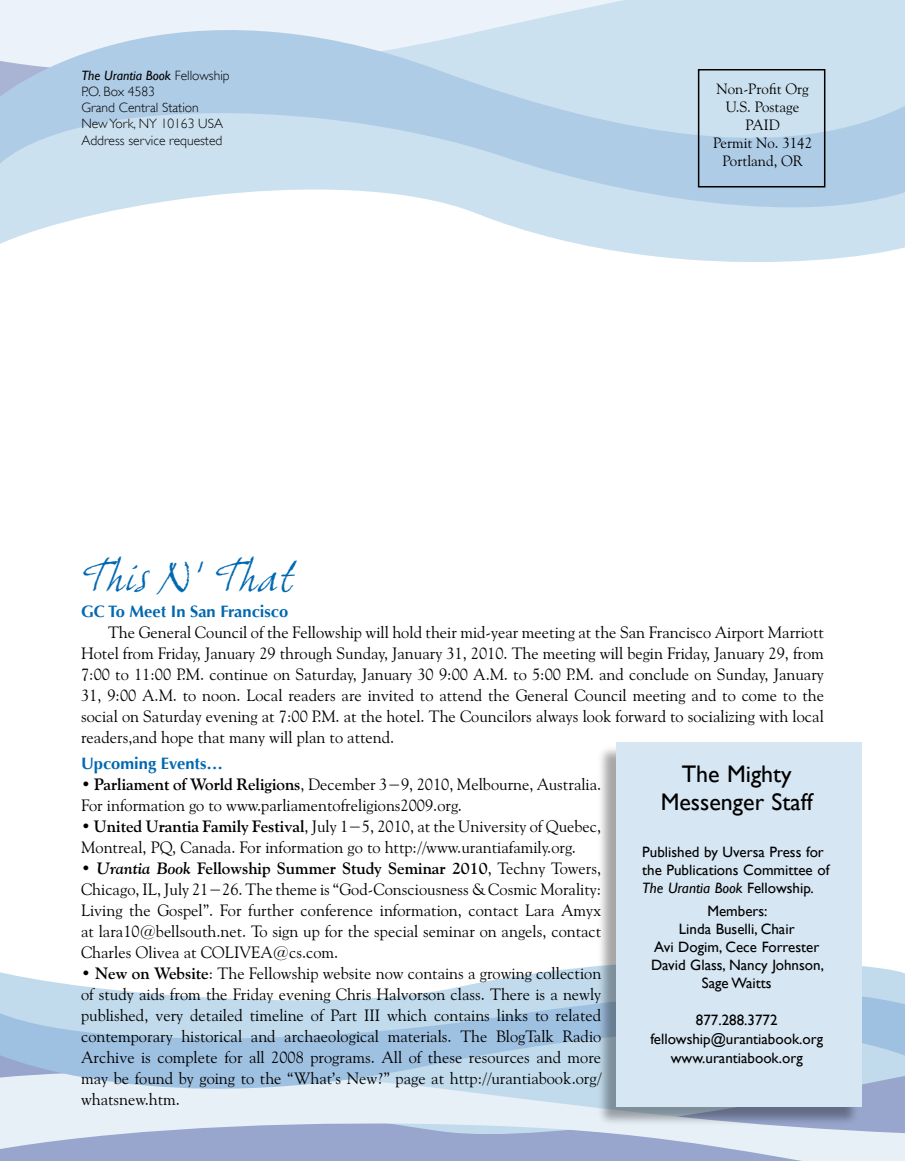
<style>
.page{position:relative;width:905px;height:1161px;background:#fff}
.page>*{position:absolute;margin:0;border:0;box-sizing:border-box;transform-origin:0 0}
.t1{font:italic 42px "Grimshaw Hand ITC";letter-spacing:-.015em;color:#0068b2}
.t2{font:24px/28.5px "Gill Sans";color:#000;text-align:center}
.t3{font:16.5px/21px "Goudy Old Style BT";color:#000;text-align:justify}
.t4{font:700 16.5px "Optima";color:#0068b2}
.t5{font:15px/18px "Gill Sans";color:#000;text-align:center}
.t6{font:15px/18px "Goudy Old Style BT";color:#000;text-align:center}
.t7{font:300 13.5px/16.2px "Gill Sans";color:#000}
.s1{font-weight:400;font-style:italic}
.s2{font-weight:700}
.s3{font-weight:700;font-style:italic}
.s4{font-style:italic}
</style>
<div class="page">
<svg style="left:0;top:1119px;width:904px;height:42px;background:#b6c1dd"></svg>
<svg style="left:0;top:975px;width:904px;height:144px;background:#c3d9eb"></svg>
<svg style="left:0;top:236px;width:904px;height:26px"></svg>
<svg style="left:0;top:0;width:904px;height:236px;background:#cadeee"></svg>
<div style="left:596px;top:744px;width:264px;height:382px;background:#000;opacity:.35"></div>
<div style="left:616px;top:742px;width:245px;height:365px;background:#d7e6f3"></div>
<div style="left:697px;top:69px;width:128px;height:119px;border:2px solid #000"></div>
<p class="t7" style="left:81px;top:67px;width:150px"><span class="s1">The Urantia Book</span> Fellowship<br>P.O. Box 4583<br>Grand Central Station<br>New York, NY 10163 USA<br>Address service requested</p>
<h1 class="t1" style="left:81px;top:551px;width:214px">This N’ That</h1>
<p class="t6" style="left:713px;top:80px;width:100px">Non-Profit Org<br>U.S. Postage<br>PAID<br>Permit No. 3142<br>Portland, OR</p>
<p class="t4" style="left:81px;top:601px;width:209px">GC To Meet In San Francisco</p>
<p class="t3" style="left:81px;top:621px;width:744px;text-indent:27px">The General Council of the Fellowship will hold their mid-year meeting at the San Francisco Airport Marriott Hotel from Friday, January 29 through Sunday, January 31, 2010. The meeting will begin Friday, January 29, from 7:00 to 11:00 P.M. continue on Saturday, January 30 9:00 A.M. to 5:00 P.M. and conclude on Sunday, January 31, 9:00 A.M. to noon. Local readers are invited to attend the General Council meeting and to come to the social on Saturday evening at 7:00 P.M. at the hotel. The Councilors always look forward to socializing with local readers,and hope that many will plan to attend.</p>
<p class="t4" style="left:81px;top:754px;width:143px">Upcoming Events…</p>
<p class="t3" style="left:81px;top:773px;width:521px">• <span class="s2">Parliament of World Religions</span>, December 3−9, 2010, Melbourne, Australia.<br>For information go to www.parliamentofreligions2009.org.</p>
<p class="t3" style="left:81px;top:815px;width:521px">• <span class="s2">United Urantia Family Festival</span>, July 1−5, 2010, at the University of Quebec,<br>Montreal, PQ, Canada. For information go to http://www.urantiafamily.org.</p>
<p class="t3" style="left:81px;top:857px;width:521px">• <span class="s3">Urantia Book</span> <span class="s2">Fellowship Summer Study Seminar 2010</span>, Techny Towers, Chicago, IL, July 21−26. The theme is “God-Consciousness &amp; Cosmic Morality:<br>Living the Gospel”. For further conference information, contact Lara Amyx at lara10@bellsouth.net. To sign up for the special seminar on angels, contact Charles Olivea at COLIVEA@cs.com.</p>
<p class="t3" style="left:81px;top:962px;width:522px">• <span class="s2">New on Website</span>: The Fellowship website now contains a growing collection of study aids from the Friday evening Chris Halvorson class. There is a newly published, very detailed timeline of Part III which contains links to related contemporary historical and archaeological materials. The BlogTalk Radio Archive is complete for all 2008 programs. All of these resources and more may be found by going to the “What’s New?” page at http://urantiabook.org/ whatsnew.htm.</p>
<h2 class="t2" style="left:660px;top:759px;width:154px">The Mighty<br>Messenger Staff</h2>
<p class="t5" style="left:642px;top:843px;width:189px;text-align:left">Published by Uversa Press for the Publications Committee of<br><span class="s4">The Urantia Book</span> Fellowship.</p>
<p class="t5" style="left:651px;top:902px;width:174px">Members:<br>Linda Buselli, Chair<br>Avi Dogim, Cece Forrester<br>David Glass, Nancy Johnson,<br>Sage Waitts</p>
<p class="t5" style="left:650px;top:1011px;width:174px;line-height:18.9px">877.288.3772 fellowship@urantiabook.org www.urantiabook.org</p>
</div>
